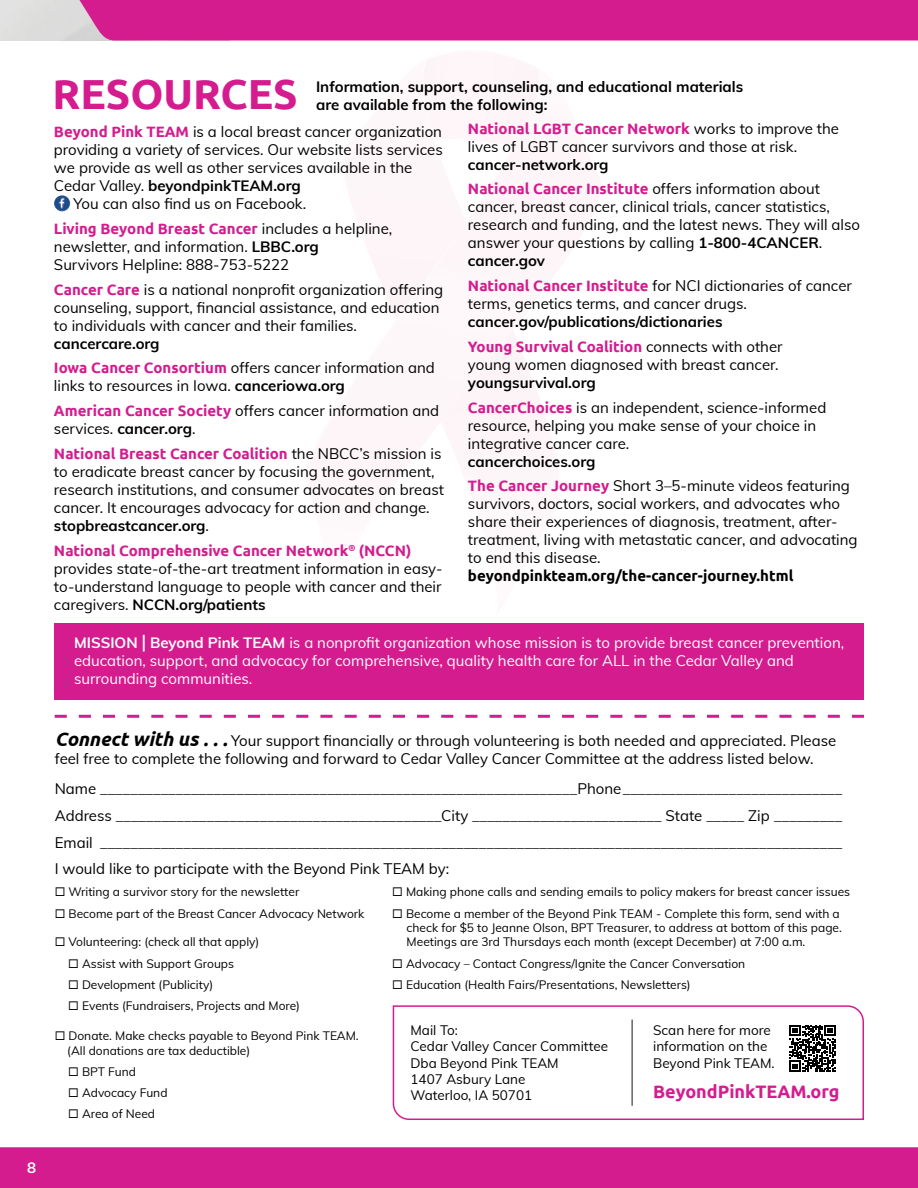
<style>
.page{position:relative;width:918px;height:1188px;background:#fff}
.page>*{position:absolute;margin:0;border:0;box-sizing:border-box;transform-origin:0 0}
.t1{font:700 42px "Ubuntu";color:#d41c8e}
.t2{font:700 18px "Ubuntu";color:#d41c8e}
.t3{font:15px/18px "Muli";color:#000}
.t4{font:700 15px "Ubuntu";color:#d41c8e}
.t5{font:15px/18px "Muli";color:#fff}
.t6{font:700 15px/18px "Muli";color:#000}
.t7{font:700 15px "Ubuntu";color:#000}
.t8{font:700 15px "Muli";color:#fff}
.t9{font:13.5px/16.2px "Muli";color:#000}
.t10{font:12px/14.4px "Muli";color:#000;text-align:right}
.s1{font-family:"Ubuntu";font-weight:700;color:#d41c8e}
.s2{font-weight:400}
.s3{font-family:"Muli";font-weight:400;color:#000}
.s4{font-weight:700}
.s5{font-weight:700;font-size:18.75px}
.s6{font-family:"Ubuntu";font-weight:700;font-style:italic;font-size:19.5px}
</style>
<div class="page">
<div style="left:0;top:1147px;width:918px;height:41px;background:#d41c8e"></div>
<div style="left:71px;top:0;width:847px;height:40px;background:#d41c8e"></div>
<svg style="left:370px;top:68px;width:178px;height:358px"></svg>
<div style="left:54px;top:624px;width:810px;height:76px;background:#d41c8e"></div>
<svg style="left:55px;top:715px;width:809px;height:3px"></svg>
<svg style="left:392px;top:1005px;width:472px;height:115px"></svg>
<hr style="left:631px;top:1020px;width:2px;height:86px;background:#626363">
<img style="left:54px;top:195px;width:16px;height:17px;border-radius:8px">
<p class="t8" style="left:27px;top:1157px;width:10px">8</p>
<h1 class="t1" style="left:52px;top:69px;width:247px">RESOURCES</h1>
<p class="t6" style="left:316px;top:76px;width:429px">Information, support, counseling, and educational materials are available from the following:</p>
<p class="t3" style="left:54px;top:122px;width:390px"><span class="s1">Beyond Pink TEAM</span> is a local breast cancer organization</p>
<p class="t3" style="left:54px;top:140px;width:390px">providing a variety of services. Our website lists services</p>
<p class="t3" style="left:54px;top:158px;width:360px">we provide as well as other services available in the</p>
<p class="t6" style="left:54px;top:176px;width:248px"><span class="s2">Cedar Valley.</span> beyondpinkTEAM.org</p>
<p class="t3" style="left:74px;top:194px;width:234px">You can also find us on Facebook.</p>
<p class="t4" style="left:54px;top:219px;width:340px">Living Beyond Breast Cancer <span class="s3">includes a helpline,</span></p>
<p class="t3" style="left:54px;top:237px;width:266px">newsletter, and information. <span class="s4">LBBC.org<br></span>Survivors Helpline: 888-753-5222</p>
<p class="t3" style="left:54px;top:280px;width:391px"><span class="s1">Cancer Care</span> is a national nonprofit organization offering counseling, support, financial assistance, and education to individuals with cancer and their families.</p>
<p class="t3" style="left:54px;top:330px;width:382px;line-height:24.8px"><span class="s4">cancercare.org<br></span><span class="s1">Iowa Cancer Consortium</span> offers cancer information and</p>
<p class="t3" style="left:54px;top:373px;width:387px;line-height:24.8px">links to resources in Iowa. <span class="s4">canceriowa.org<br></span><span class="s1">American Cancer Society</span> offers cancer information and</p>
<p class="t3" style="left:54px;top:419px;width:143px">services. <span class="s4">cancer.org</span>.</p>
<p class="t4" style="left:54px;top:444px;width:389px">National Breast Cancer Coalition <span class="s3">the NBCC’s mission is</span></p>
<p class="t3" style="left:54px;top:462px;width:392px">to eradicate breast cancer by focusing the government, research institutions, and consumer advocates on breast cancer. It encourages advocacy for action and change. <span class="s4">stopbreastcancer.org</span>.</p>
<p class="t4" style="left:54px;top:541px;width:359px">National Comprehensive Cancer Network<sup>®</sup> (NCCN)</p>
<p class="t3" style="left:54px;top:559px;width:390px;text-align:justify">provides state-of-the-art treatment information in easy&shy;to-understand language to people with cancer and their caregivers. <span class="s4">NCCN.org/patients</span></p>
<p class="t4" style="left:468px;top:119px;width:373px">National LGBT Cancer Network <span class="s3">works to improve the</span></p>
<p class="t3" style="left:468px;top:137px;width:331px">lives of LGBT cancer survivors and those at risk.</p>
<p class="t6" style="left:468px;top:155px;width:142px">cancer-network.org</p>
<p class="t4" style="left:468px;top:180px;width:353px">National Cancer Institute <span class="s3">offers information about</span></p>
<p class="t3" style="left:468px;top:197px;width:394px">cancer, breast cancer, clinical trials, cancer statistics, research and funding, and the latest news. They will also answer your questions by calling <span class="s4">1-800-4CANCER</span>. <span class="s4">cancer.gov</span></p>
<p class="t3" style="left:468px;top:276px;width:385px"><span class="s1">National Cancer Institute</span> for NCI dictionaries of cancer terms, genetics terms, and cancer drugs.</p>
<p class="t6" style="left:468px;top:312px;width:256px">cancer.gov/publications/dictionaries</p>
<p class="t4" style="left:468px;top:337px;width:316px">Young Survival Coalition <span class="s3">connects with other</span></p>
<p class="t3" style="left:468px;top:355px;width:312px">young women diagnosed with breast cancer.</p>
<p class="t3" style="left:468px;top:369px;width:360px;line-height:24.8px"><span class="s4">youngsurvival.org<br></span><span class="s1">CancerChoices</span> is an independent, science-informed</p>
<p class="t3" style="left:468px;top:416px;width:350px">resource, helping you make sense of your choice in integrative cancer care.</p>
<p class="t3" style="left:468px;top:448px;width:384px;line-height:24.8px"><span class="s4">cancerchoices.org<br></span><span class="s1">The Cancer Journey</span> Short 3–5-minute videos featuring</p>
<p class="t3" style="left:468px;top:494px;width:391px">survivors, doctors, social workers, and advocates who share their experiences of diagnosis, treatment, after&shy;treatment, living with metastatic cancer, and advocating to end this disease.</p>
<p class="t7" style="left:468px;top:567px;width:327px">beyondpinkteam.org/the-cancer-journey.html</p>
<p class="t5" style="left:74px;top:633px;width:772px"><span class="s4">MISSION</span> <span class="s5">|</span> <span class="s4">Beyond Pink TEAM</span> is a nonprofit organization whose mission is to provide breast cancer prevention, education, support, and advocacy for comprehensive, quality health care for ALL in the Cedar Valley and surrounding communities.</p>
<p class="t3" style="left:55px;top:731px;width:783px"><span class="s6">Connect with us . . .</span> Your support financially or through volunteering is both needed and appreciated. Please feel free to complete the following and forward to Cedar Valley Cancer Committee at the address listed below.</p>
<p class="t3" style="left:55px;top:775px;width:789px;line-height:26.5px;text-align:justify">Name _______________________________________________________________Phone_____________________________ Address ___________________________________________City _________________________ State _____ Zip _________ Email __________________________________________________________________________________________________ I would like to participate with the Beyond Pink TEAM by:</p>
<p class="t10" style="left:55px;top:884px;width:246px">◻ Writing a survivor story for the newsletter</p>
<p class="t10" style="left:392px;top:884px;width:460px">◻ Making phone calls and sending emails to policy makers for breast cancer issues</p>
<p class="t10" style="left:55px;top:905px;width:311px">◻ Become part of the Breast Cancer Advocacy Network</p>
<p class="t10" style="left:392px;top:905px;width:451px">◻ Become a member of the Beyond Pink TEAM - Complete this form, send with a check for $5 to Jeanne Olson, BPT Treasurer, to address at bottom of this page.</p>
<p class="t10" style="left:55px;top:934px;width:206px">◻ Volunteering: (check all that apply)</p>
<p class="t10" style="left:407px;top:934px;width:400px">Meetings are 3rd Thursdays each month (except December) at 7:00 a.m.</p>
<p class="t10" style="left:68px;top:955px;width:167px">◻ Assist with Support Groups</p>
<p class="t10" style="left:392px;top:955px;width:355px">◻ Advocacy – Contact Congress/Ignite the Cancer Conversation</p>
<p class="t10" style="left:68px;top:977px;width:147px">◻ Development (Publicity)</p>
<p class="t10" style="left:392px;top:977px;width:300px">◻ Education (Health Fairs/Presentations, Newsletters)</p>
<p class="t10" style="left:68px;top:998px;width:233px">◻ Events (Fundraisers, Projects and More)</p>
<p class="t10" style="left:67px;top:1028px;width:293px;text-align:left;text-indent:-13px">◻ Donate. Make checks payable to Beyond Pink TEAM. (All donations are tax deductible)</p>
<p class="t10" style="left:68px;top:1064px;width:69px">◻ BPT Fund</p>
<p class="t10" style="left:68px;top:1085px;width:101px">◻ Advocacy Fund</p>
<p class="t10" style="left:68px;top:1106px;width:88px">◻ Area of Need</p>
<p class="t9" style="left:411px;top:1022px;width:199px">Mail To:<br>Cedar Valley Cancer Committee<br>Dba Beyond Pink TEAM<br>1407 Asbury Lane<br>Waterloo, IA 50701</p>
<p class="t9" style="left:653px;top:1022px;width:123px">Scan here for more information on the<br>Beyond Pink TEAM.</p>
<p class="t2" style="left:653px;top:1080px;width:188px">BeyondPinkTEAM.org</p>
</div>
